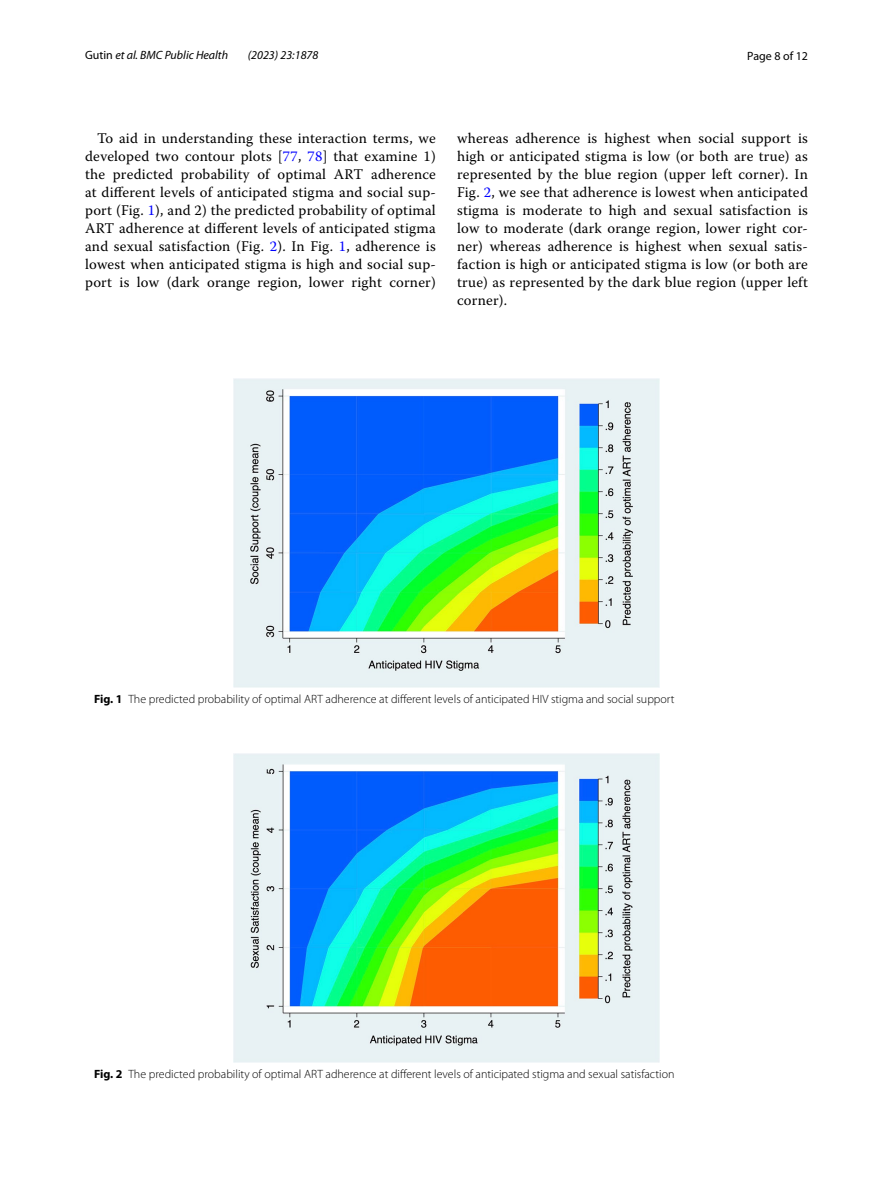
<style>
.page{position:relative;width:893px;height:1187px;background:#fff}
.page>*{position:absolute;margin:0;border:0;box-sizing:border-box;transform-origin:0 0}
.t1{font:14.7px/18px "Warnock Pro";letter-spacing:.015em;color:#000;text-align:justify}
.t2{font:300 12px "Myriad Pro";color:#000}
.t3{font:italic 12px "Myriad Pro";color:#000}
.t4{font:12px "Myriad Pro";color:#000}
.s1{font-style:normal}
.s2{color:#00f}
.s3{font-weight:700}
</style>
<div class="page">
<img style="left:234px;top:378px;width:425px;height:310px">
<img style="left:234px;top:753px;width:425px;height:309px">
<p class="t3" style="left:85px;top:48px;width:145px"><span class="s1">Gutin</span> et al. BMC Public Health</p>
<p class="t3" style="left:248px;top:48px;width:72px">(2023) 23:1878</p>
<p class="t4" style="left:747px;top:48px;width:62px">Page 8 of 12</p>
<p class="t1" style="left:85px;top:128px;width:352px;text-indent:12px">To aid in understanding these interaction terms, we developed two contour plots [<span class="s2">77</span>, <span class="s2">78</span>] that examine 1) the predicted probability of optimal ART adherence at different levels of anticipated stigma and social sup&shy;port (Fig. <span class="s2">1</span>), and 2) the predicted probability of optimal ART adherence at different levels of anticipated stigma and sexual satisfaction (Fig. <span class="s2">2</span>). In Fig. <span class="s2">1</span>, adherence is lowest when anticipated stigma is high and social sup&shy;port is low (dark orange region, lower right corner)</p>
<p class="t1" style="left:457px;top:128px;width:352px">whereas adherence is highest when social support is high or anticipated stigma is low (or both are true) as represented by the blue region (upper left corner). In Fig. <span class="s2">2</span>, we see that adherence is lowest when anticipated stigma is moderate to high and sexual satisfaction is low to moderate (dark orange region, lower right cor&shy;ner) whereas adherence is highest when sexual satis&shy;faction is high or anticipated stigma is low (or both are true) as represented by the dark blue region (upper left corner).</p>
<p class="t2" style="left:94px;top:692px;width:582px"><span class="s3">Fig. 1</span> The predicted probability of optimal ART adherence at different levels of anticipated HIV stigma and social support</p>
<p class="t2" style="left:94px;top:1067px;width:582px"><span class="s3">Fig. 2</span> The predicted probability of optimal ART adherence at different levels of anticipated stigma and sexual satisfaction</p>
</div>
